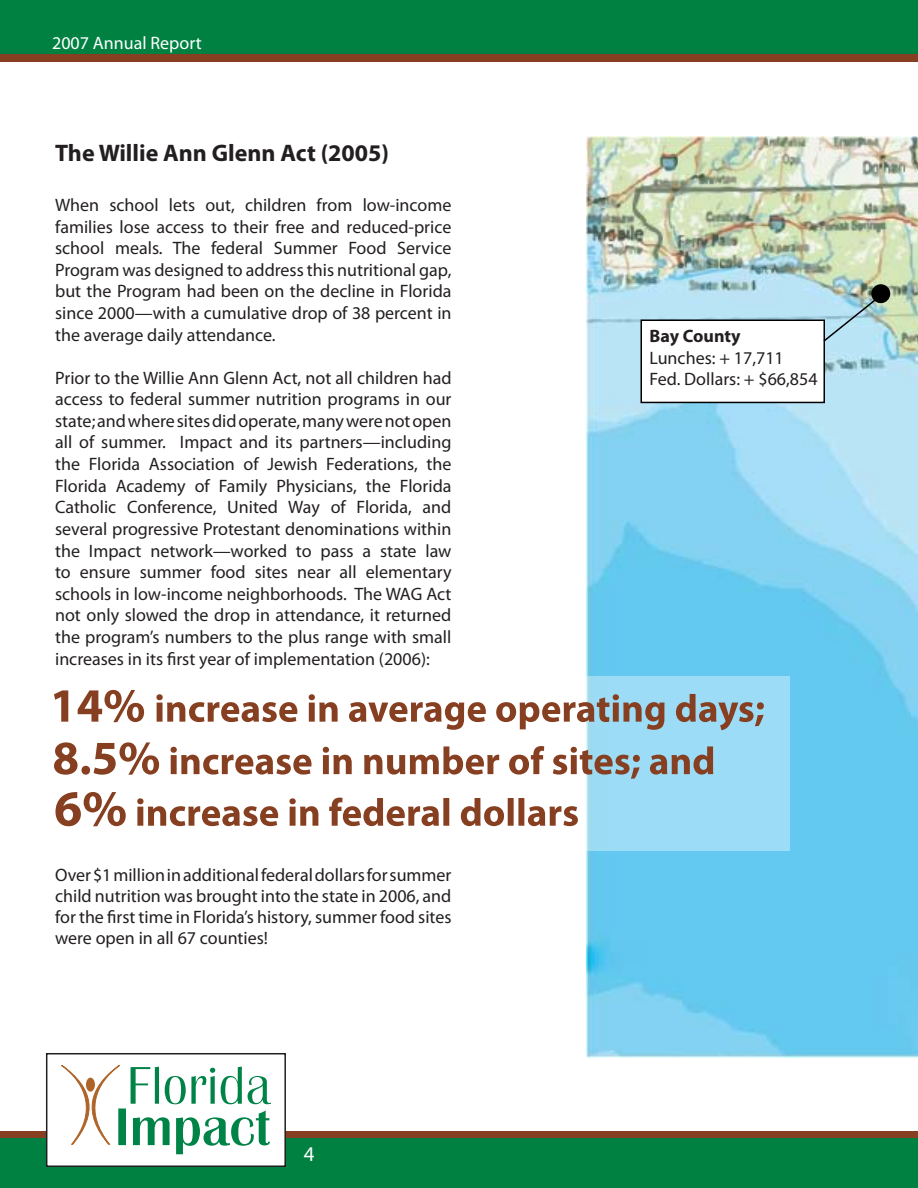
<style>
.page{position:relative;width:918px;height:1188px;background:#fff}
.page>*{position:absolute;margin:0;border:0;box-sizing:border-box;transform-origin:0 0}
.t1{font:700 24px "Myriad Pro";color:#231f20}
.t2{font:21px "Myriad Pro";color:#fff}
.t3{font:18px/21.6px "Myriad Pro";color:#231f20;text-align:justify}
.t4{font:18px "Myriad Pro";color:#fff}
.t5{font:700 18px "Myriad Pro";color:#231f20}
</style>
<div class="page">
<div style="left:0;top:18px;width:918px;height:44px;background:#863f20"></div>
<div style="left:0;top:0;width:918px;height:54px;background:#008142"></div>
<div style="left:0;top:1131px;width:918px;height:43px;background:#863f20"></div>
<div style="left:0;top:1138px;width:918px;height:50px;background:#008142"></div>
<div style="left:47px;top:1054px;width:238px;height:112px;background:#fff"></div>
<div style="left:46px;top:1053px;width:240px;height:114px;border:2px solid #231f20"></div>
<img style="left:586px;top:136px;width:332px;height:922px">
<svg style="left:55px;top:676px;width:735px;height:174px"></svg>
<svg style="left:54px;top:690px;width:710px;height:40px"></svg>
<svg style="left:54px;top:742px;width:659px;height:37px"></svg>
<div style="left:640px;top:320px;width:185px;height:83px;background:#fff;border:2px solid #000"></div>
<svg style="left:822px;top:294px;width:60px;height:49px;background:#a9d0dd"></svg>
<div style="left:871px;top:284px;width:19px;height:19px;background:#000;border-radius:50%"></div>
<svg style="left:56px;top:792px;width:522px;height:34px"></svg>
<svg style="left:61px;top:1065px;width:210px;height:89px"></svg>
<p class="t4" style="left:52px;top:31px;width:151px">2007 Annual Report</p>
<h1 class="t1" style="left:55px;top:137px;width:335px">The Willie Ann Glenn Act (2005)</h1>
<p class="t3" style="left:55px;top:194px;width:398px">When school lets out, children from low-income families lose access to their free and reduced-price school meals. The federal Summer Food Service Program was designed to address this nutritional gap, but the Program had been on the decline in Florida since 2000—with a cumulative drop of 38 percent in the average daily attendance.</p>
<p class="t3" style="left:55px;top:367px;width:398px">Prior to the Willie Ann Glenn Act, not all children had access to federal summer nutrition programs in our state; and where sites did operate, many were not open all of summer. Impact and its partners—including the Florida Association of Jewish Federations, the Florida Academy of Family Physicians, the Florida Catholic Conference, United Way of Florida, and several progressive Protestant denominations within the Impact network—worked to pass a state law to ensure summer food sites near all elementary schools in low-income neighborhoods. The WAG Act not only slowed the drop in attendance, it returned the program’s numbers to the plus range with small increases in its first year of implementation (2006):</p>
<p class="t3" style="left:55px;top:864px;width:398px;line-height:21.1px">Over $1 million in additional federal dollars for summer child nutrition was brought into the state in 2006, and for the first time in Florida’s history, summer food sites were open in all 67 counties!</p>
<p class="t2" style="left:304px;top:1141px;width:12px">4</p>
<p class="t5" style="left:650px;top:324px;width:93px">Bay County</p>
<p class="t3" style="left:650px;top:346px;width:170px">Lunches: + 17,711<br>Fed. Dollars: + $66,854</p>
</div>
